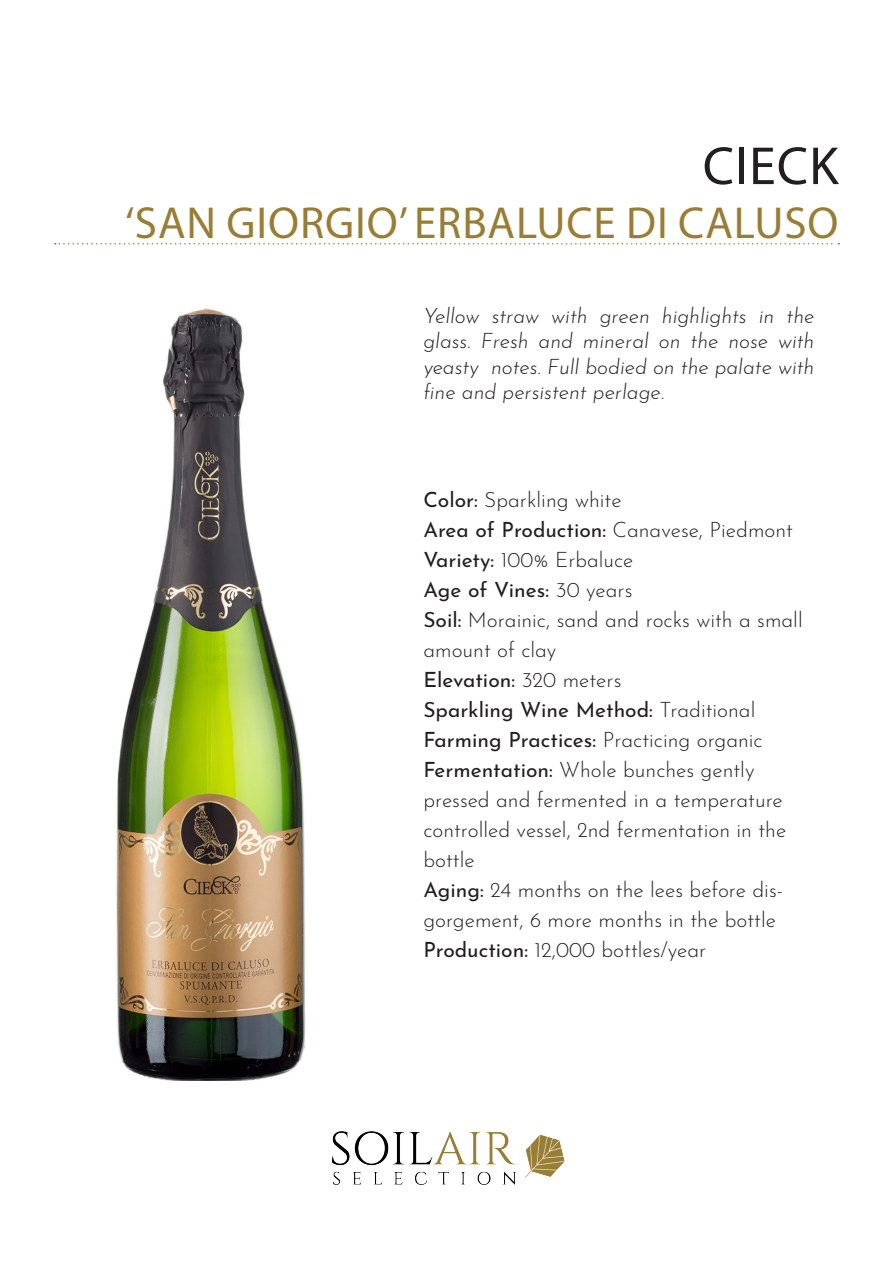
<style>
.page{position:relative;width:893px;height:1263px;background:#fff}
.page>*{position:absolute;margin:0;border:0;box-sizing:border-box;transform-origin:0 0}
.Wines{font:54px "Myriad Pro";letter-spacing:.02em;color:#231f20}
.Wines-2{font:45px "Myriad Pro";letter-spacing:.02em;color:#997d35}
.Wines-3{font:300 21px/30px "Josefin Sans";color:#231f20}
.Wines-4{font:italic 300 21px/25.2px "Josefin Sans";color:#231f20;text-align:justify}
.Wines-5{font:21px "Josefin Sans";color:#231f20}
.s1{font-weight:400}
.s2{font-weight:300}
</style>
<div class="page">
<img style="left:333px;top:1131px;width:232px;height:53px">
<img style="left:116px;top:308px;width:190px;height:772px">
<svg style="left:55px;top:243px;width:784px;height:2px"></svg>
<p class="Wines" style="left:703px;top:133px;width:137px">CIECK</p>
<p class="Wines-2" style="left:125px;top:195px;width:715px">‘SAN GIORGIO’ ERBALUCE DI CALUSO</p>
<p class="Wines-4" style="left:423px;top:301px;width:392px">Yellow straw with green highlights in the glass. Fresh and mineral on the nose with yeasty notes. Full bodied on the palate with fine and persistent perlage.</p>
<p class="Wines-3" style="left:423px;top:482px;width:200px"><span class="s1">Color:</span> Sparkling white</p>
<p class="Wines-3" style="left:423px;top:512px;width:371px"><span class="s1">Area of Production:</span> Canavese, Piedmont<br><span class="s1">Variety:</span> 100% Erbaluce</p>
<p class="Wines-5" style="left:423px;top:572px;width:211px">Age of Vines: <span class="s2">30 years</span></p>
<p class="Wines-3" style="left:423px;top:602px;width:381px"><span class="s1">Soil:</span> Morainic, sand and rocks with a small amount of clay</p>
<p class="Wines-5" style="left:423px;top:662px;width:199px">Elevation: <span class="s2">320 meters</span></p>
<p class="Wines-5" style="left:423px;top:692px;width:334px">Sparkling Wine Method: <span class="s2">Traditional</span></p>
<p class="Wines-5" style="left:423px;top:722px;width:341px">Farming Practices: <span class="s2">Practicing organic</span></p>
<p class="Wines-3" style="left:423px;top:752px;width:364px"><span class="s1">Fermentation:</span> Whole bunches gently pressed and fermented in a temperature controlled vessel, 2nd fermentation in the bottle</p>
<p class="Wines-3" style="left:423px;top:872px;width:361px"><span class="s1">Aging:</span> 24 months on the lees before dis&shy;gorgement, 6 more months in the bottle</p>
<p class="Wines-3" style="left:423px;top:932px;width:284px"><span class="s1">Production:</span> 12,000 bottles/year</p>
</div>
